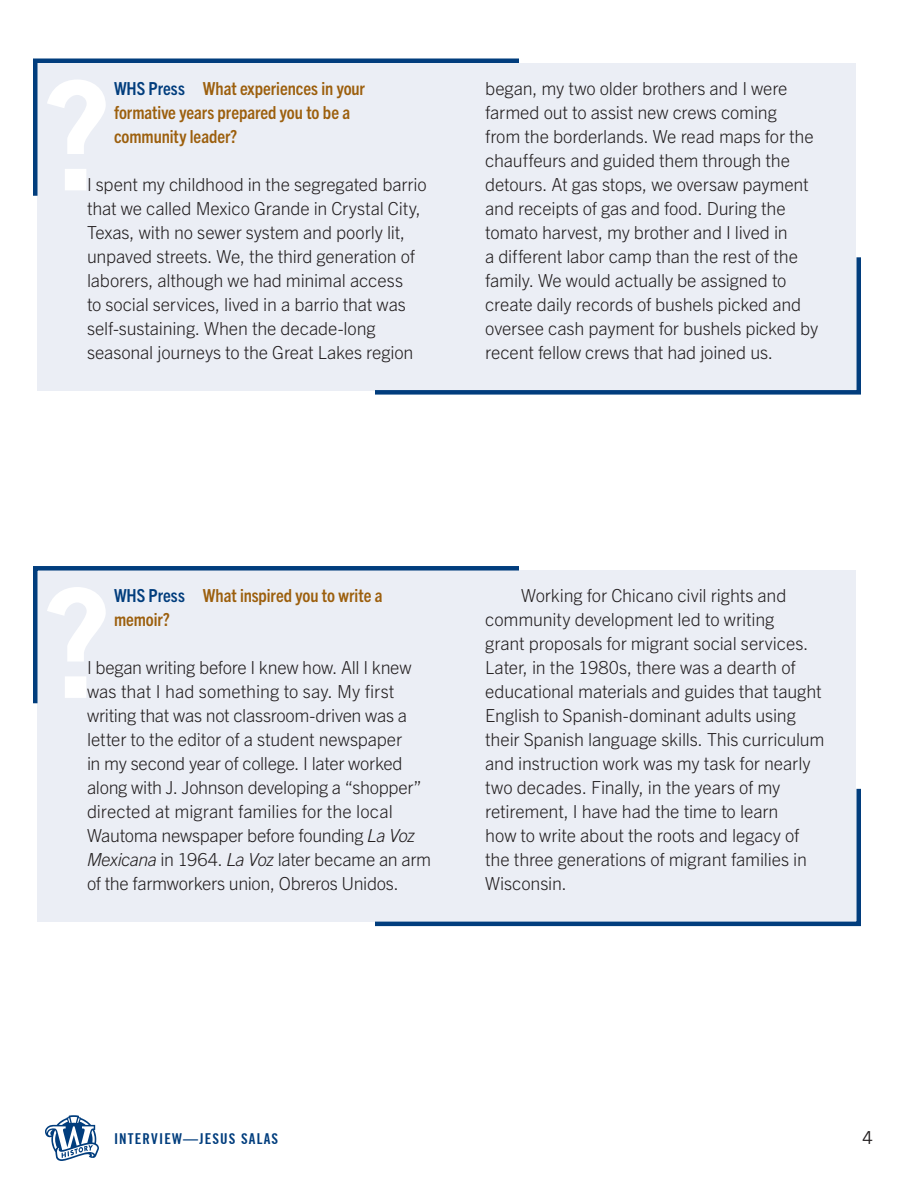
<style>
.page{position:relative;width:918px;height:1188px;background:#fff}
.page>*{position:absolute;margin:0;border:0;box-sizing:border-box;transform-origin:0 0}
.Interview_-_Answer{font:300 18px/24px "Trade Gothic Next LT Pro";letter-spacing:-.01em;color:#231f20}
.Interview_-_Question{font:700 condensed 18px/24px "Trade Gothic Next LT Pro";letter-spacing:-.005em;color:#9c5f0d}
.t1{font:18px "Trade Gothic LT Std";color:#231f20}
.t2{font:15px "Trade Gothic LT Std Cn 20";letter-spacing:.075em;color:#013d7d}
.s1{color:#013d7d}
.s2{font-style:italic}
</style>
<div class="page">
<svg style="left:45px;top:1115px;width:54px;height:46px"></svg>
<div style="left:38px;top:571px;width:818px;height:351px;background:#ebeef5"></div>
<svg style="left:33px;top:566px;width:491px;height:142px"></svg>
<svg style="left:375px;top:788px;width:486px;height:139px"></svg>
<div style="left:38px;top:63px;width:818px;height:328px;background:#ebeef5"></div>
<svg style="left:33px;top:58px;width:486px;height:142px"></svg>
<svg style="left:375px;top:257px;width:486px;height:138px"></svg>
<p class="Interview_-_Question" style="left:114px;top:75px;width:253px"><span class="s1">WHS Press</span> What experiences in your formative years prepared you to be a community leader?</p>
<p class="Interview_-_Answer" style="left:87px;top:171px;width:341px">I spent my childhood in the segregated barrio that we called Mexico Grande in Crystal City, Texas, with no sewer system and poorly lit, unpaved streets. We, the third generation of laborers, although we had minimal access<br>to social services, lived in a barrio that was self-sustaining. When the decade-long seasonal journeys to the Great Lakes region</p>
<p class="Interview_-_Answer" style="left:485px;top:75px;width:334px">began, my two older brothers and I were farmed out to assist new crews coming<br>from the borderlands. We read maps for the chauffeurs and guided them through the detours. At gas stops, we oversaw payment and receipts of gas and food. During the tomato harvest, my brother and I lived in<br>a different labor camp than the rest of the family. We would actually be assigned to create daily records of bushels picked and oversee cash payment for bushels picked by recent fellow crews that had joined us.</p>
<p class="Interview_-_Question" style="left:114px;top:583px;width:270px"><span class="s1">WHS Press</span> What inspired you to write a memoir?</p>
<p class="Interview_-_Answer" style="left:87px;top:655px;width:346px">I began writing before I knew how. All I knew was that I had something to say. My first writing that was not classroom-driven was a letter to the editor of a student newspaper<br>in my second year of college. I later worked along with J. Johnson developing a “shopper” directed at migrant families for the local Wautoma newspaper before founding <span class="s2">La Voz Mexicana</span> in 1964. <span class="s2">La Voz</span> later became an arm of the farmworkers union, Obreros Unidos.</p>
<p class="Interview_-_Answer" style="left:485px;top:583px;width:341px;text-indent:36px">Working for Chicano civil rights and community development led to writing<br>grant proposals for migrant social services.<br>Later, in the 1980s, there was a dearth of educational materials and guides that taught English to Spanish-dominant adults using their Spanish language skills. This curriculum and instruction work was my task for nearly two decades. Finally, in the years of my retirement, I have had the time to learn<br>how to write about the roots and legacy of the three generations of migrant families in Wisconsin.</p>
<p class="t2" style="left:114px;top:1129px;width:166px">INTERVIEW—JESUS SALAS</p>
<p class="t1" style="left:862px;top:1126px;width:12px">4</p>
</div>
